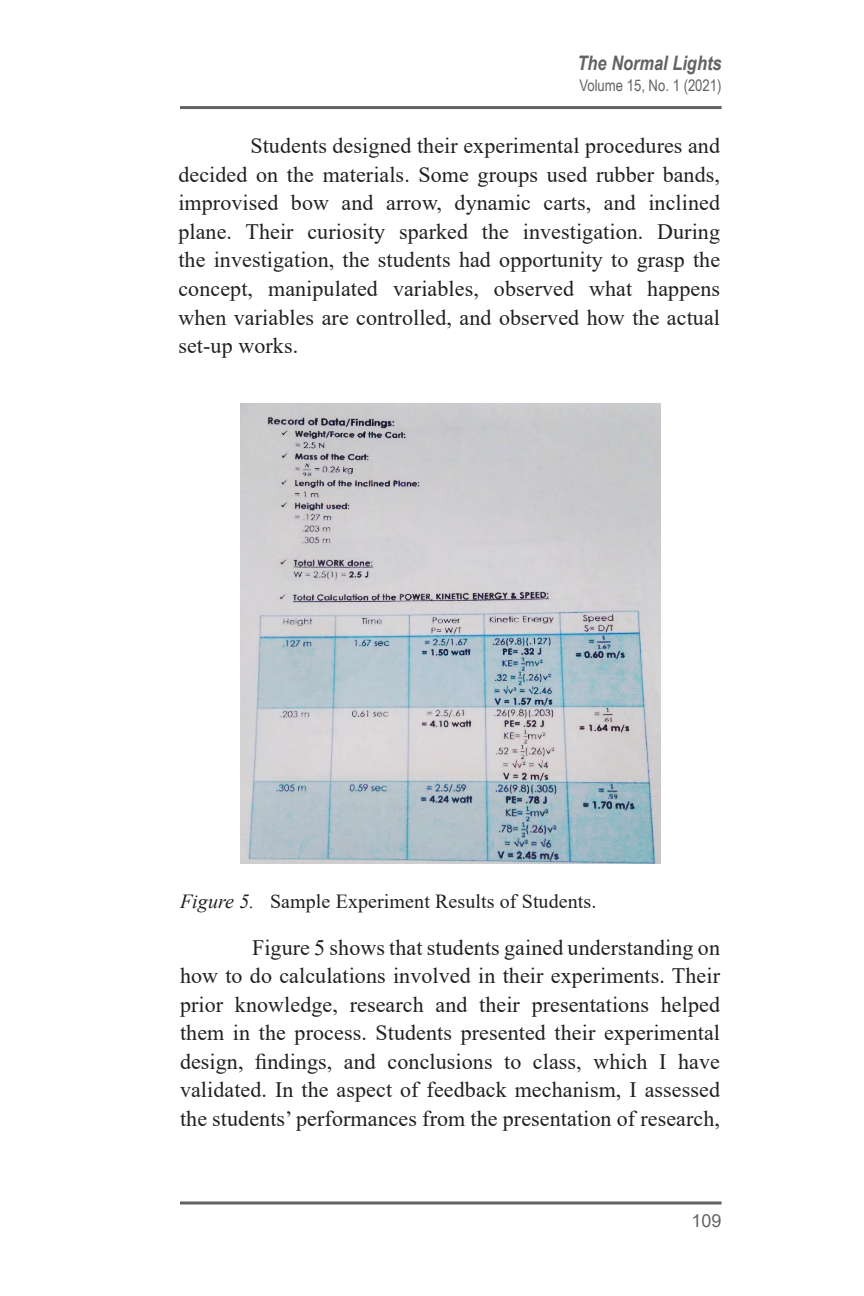
<style>
.page{position:relative;width:864px;height:1296px;background:#fff}
.page>*{position:absolute;margin:0;border:0;box-sizing:border-box;transform-origin:0 0}
.body_with_indent{font:22px/28.6px "Times New Roman";letter-spacing:.005em;color:#231f20;text-align:justify}
.t1{font:20px "Times New Roman";letter-spacing:.005em;color:#231f20}
.t2{font:italic 700 20px "Arial Narrow";color:#636366}
.t3{font:18px "Arial";color:#636366}
.t4{font:16px "Arial Narrow";color:#636366}
.s1{font-style:italic}
</style>
<div class="page">
<hr style="left:180px;top:106px;width:542px;height:3px;background:#636366">
<hr style="left:180px;top:1202px;width:542px;height:2px;background:#636366">
<img style="left:240px;top:403px;width:420px;height:461px">
<p class="t2" style="left:578px;top:47px;width:145px">The Normal Lights</p>
<p class="t4" style="left:579px;top:74px;width:144px">Volume 15, No. 1 (2021)</p>
<p class="body_with_indent" style="left:178px;top:131px;width:543px;text-indent:72px">Students designed their experimental procedures and decided on the materials. Some groups used rubber bands, improvised bow and arrow, dynamic carts, and inclined plane. Their curiosity sparked the investigation. During the investigation, the students had opportunity to grasp the concept, manipulated variables, observed what happens when variables are controlled, and observed how the actual set-up works.</p>
<p class="t1" style="left:180px;top:887px;width:418px"><span class="s1">Figure 5.</span> Sample Experiment Results of Students.</p>
<p class="body_with_indent" style="left:180px;top:932px;width:542px;text-indent:72px">Figure 5 shows that students gained understanding on how to do calculations involved in their experiments. Their prior knowledge, research and their presentations helped them in the process. Students presented their experimental design, findings, and conclusions to class, which I have validated. In the aspect of feedback mechanism, I assessed the students’ performances from the presentation of research,</p>
<p class="t3" style="left:692px;top:1208px;width:32px">109</p>
</div>
